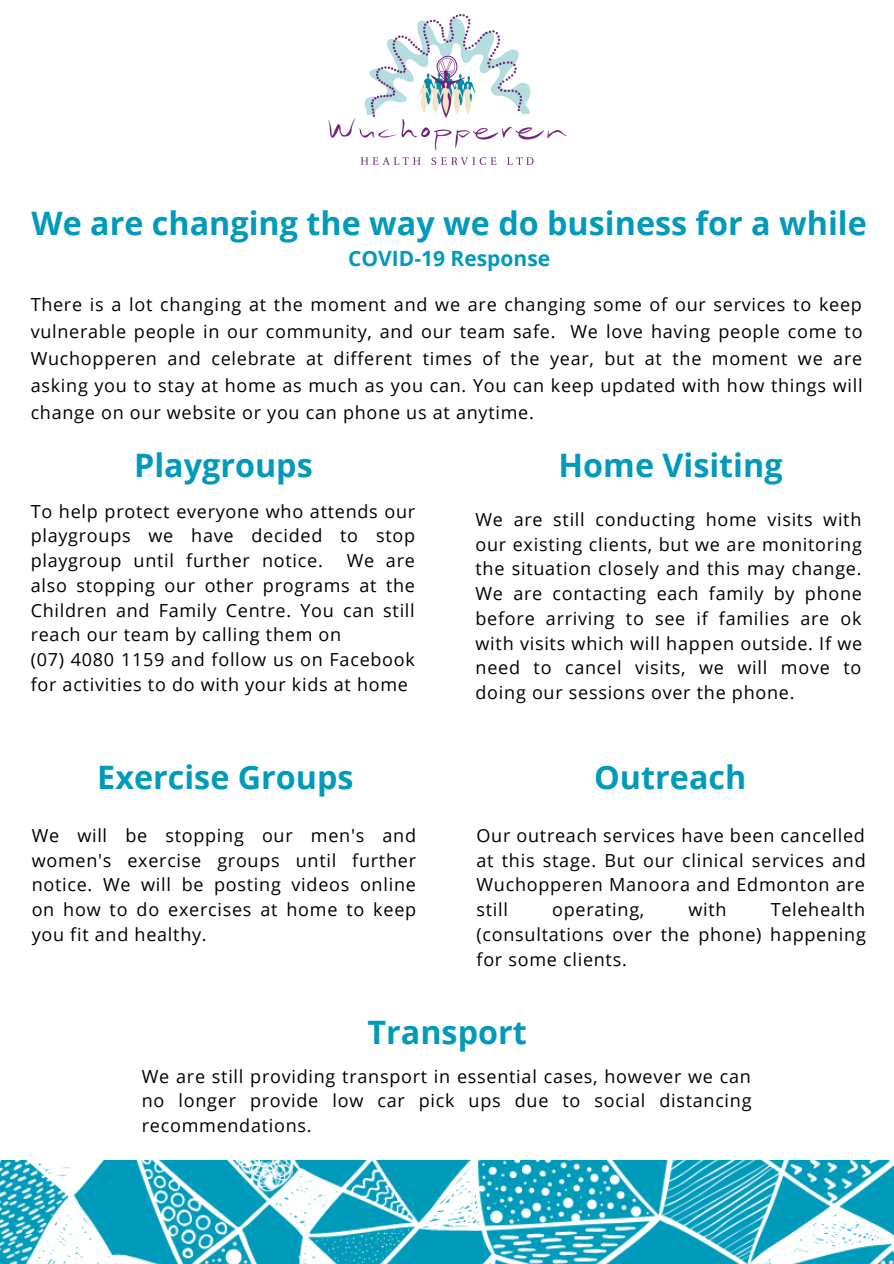
<style>
.page{position:relative;width:894px;height:1264px;background:#fff}
.page>*{position:absolute;margin:0;border:0;box-sizing:border-box;transform-origin:0 0}
.t1{font:700 32.25px "Open Sans";color:#029abb}
.t2{font:700 21px "Open Sans";color:#029abb}
.t3{font:18px/24.8px "Open Sans";letter-spacing:.04em;color:#000;text-align:justify}
</style>
<div class="page">
<img style="left:0;top:1160px;width:893px;height:103px">
<img style="left:328px;top:15px;width:238px;height:149px">
<h1 class="t1" style="left:31px;top:201px;width:836px">We are changing the way we do business for a while</h1>
<p class="t2" style="left:348px;top:244px;width:203px">COVID-19 Response</p>
<p class="t3" style="left:31px;top:290px;width:833px;line-height:27px">There is a lot changing at the moment and we are changing some of our services to keep vulnerable people in our community, and our team safe. We love having people come to Wuchopperen and celebrate at different times of the year, but at the moment we are asking you to stay at home as much as you can. You can keep updated with how things will change on our website or you can phone us at anytime.</p>
<h1 class="t1" style="left:134px;top:443px;width:180px">Playgroups</h1>
<p class="t3" style="left:31px;top:498px;width:386px">To help protect everyone who attends our playgroups we have decided to stop playgroup until further notice.</p>
<p class="t3" style="left:31px;top:547px;width:385px;text-align:left;text-indent:316px">We are also stopping our other programs at the Children and Family Centre. You can still reach our team by calling them on<br>(07) 4080 1159 and follow us on Facebook for activities to do with your kids at home</p>
<h1 class="t1" style="left:97px;top:754px;width:258px">Exercise Groups</h1>
<p class="t3" style="left:32px;top:822px;width:386px">We will be stopping our men's and women's exercise groups until further notice. We will be posting videos online on how to do exercises at home to keep you fit and healthy.</p>
<h1 class="t1" style="left:558px;top:443px;width:225px">Home Visiting</h1>
<p class="t3" style="left:475px;top:506px;width:388px">We are still conducting home visits with our existing clients, but we are monitoring the situation closely and this may change.<br>We are contacting each family by phone before arriving to see if families are ok with visits which will happen outside. If we need to cancel visits, we will move to doing our sessions over the phone.</p>
<h1 class="t1" style="left:594px;top:754px;width:153px">Outreach</h1>
<p class="t3" style="left:476px;top:822px;width:390px">Our outreach services have been cancelled at this stage. But our clinical services and Wuchopperen Manoora and Edmonton are still</p>
<p class="t3" style="left:476px;top:896px;width:390px;text-indent:294px">Telehealth (consultations over the phone) happening for some clients.</p>
<p class="t3" style="left:552px;top:896px;width:94px">operating,</p>
<p class="t3" style="left:688px;top:896px;width:40px">with</p>
<h1 class="t1" style="left:367px;top:1009px;width:161px">Transport</h1>
<p class="t3" style="left:142px;top:1063px;width:611px">We are still providing transport in essential cases, however we can no longer provide low car pick ups due to social distancing recommendations.</p>
</div>
